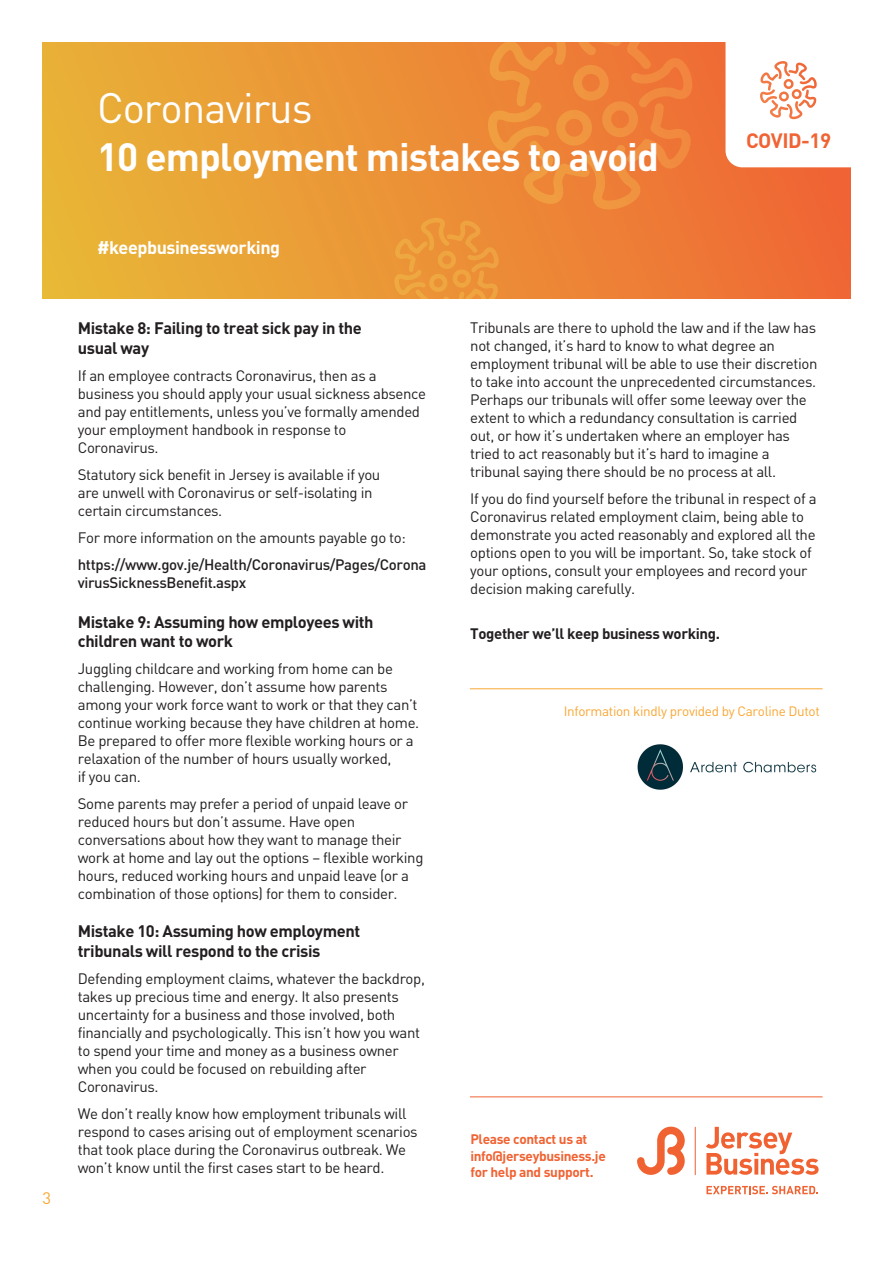
<style>
.page{position:relative;width:893px;height:1263px;background:#fff}
.page>*{position:absolute;margin:0;border:0;box-sizing:border-box;transform-origin:0 0}
.t1{font:42px "DIN";letter-spacing:-.025em;color:#fff}
.t2{font:700 39px "DIN";letter-spacing:-.025em;color:#fff}
.t3{font:700 20.55px "DIN";letter-spacing:-.025em;color:#f06334}
.t4{font:700 18px "DIN";letter-spacing:-.025em;color:#fff}
.t5{font:700 16.5px/19.8px "DIN";letter-spacing:-.025em;color:#231f20}
.t6{font:16.5px "DIN";color:#f9a733}
.t7{font:15px/18px "DIN";letter-spacing:-.025em;color:#231f20}
.t8{font:500 15px/18px "DIN";letter-spacing:-.025em;color:#231f20}
.t9{font:700 15px "DIN";letter-spacing:-.025em;color:#231f20}
.t10{font:700 13.65px/16.4px "DIN";letter-spacing:-.025em;color:#f16232}
.t11{font:13.5px "DIN";letter-spacing:-.025em;color:#f9a733}
</style>
<div class="page">
<div style="left:43px;top:43px;width:807px;height:255px;background:linear-gradient(to right,#e8b537,#ef6735)"></div>
<svg style="left:725px;top:42px;width:125px;height:125px"></svg>
<svg style="left:488px;top:42px;width:204px;height:167px"></svg>
<svg style="left:394px;top:218px;width:105px;height:81px"></svg>
<hr style="left:470px;top:688px;width:353px;height:1px;background:#f9a733">
<hr style="left:470px;top:1096px;width:353px;height:1px;background:#f16232">
<svg style="left:706px;top:1127px;width:113px;height:48px"></svg>
<hr style="left:695px;top:1127px;width:1px;height:48px;background:#f16232">
<svg style="left:706px;top:1186px;width:112px;height:8px"></svg>
<svg style="left:637px;top:1126px;width:48px;height:49px"></svg>
<img style="left:637px;top:744px;width:180px;height:46px">
<p class="t6" style="left:43px;top:1187px;width:10px">3</p>
<h1 class="t1" style="left:97px;top:82px;width:217px">Coronavirus</h1>
<h2 class="t2" style="left:97px;top:132px;width:563px">10 employment mistakes to avoid</h2>
<p class="t4" style="left:97px;top:236px;width:185px">#keepbusinessworking</p>
<h3 class="t3" style="left:746px;top:127px;width:87px">COVID-19</h3>
<p class="t5" style="left:78px;top:317px;width:286px">Mistake 8: Failing to treat sick pay in the usual way</p>
<p class="t7" style="left:78px;top:366px;width:350px">If an employee contracts Coronavirus, then as a business you should apply your usual sickness absence and pay entitlements, unless you’ve formally amended your employment handbook in response to Coronavirus.</p>
<p class="t7" style="left:78px;top:465px;width:304px">Statutory sick benefit in Jersey is available if you are unwell with Coronavirus or self-isolating in certain circumstances.</p>
<p class="t7" style="left:78px;top:528px;width:330px">For more information on the amounts payable go to:</p>
<p class="t8" style="left:78px;top:555px;width:350px">https://www.gov.je/Health/Coronavirus/Pages/Corona virusSicknessBenefit.aspx</p>
<p class="t5" style="left:78px;top:611px;width:297px">Mistake 9: Assuming how employees with children want to work</p>
<p class="t7" style="left:78px;top:660px;width:343px">Juggling childcare and working from home can be challenging. However, don’t assume how parents among your work force want to work or that they can’t continue working because they have children at home.<br>Be prepared to offer more flexible working hours or a relaxation of the number of hours usually worked,<br>if you can.</p>
<p class="t7" style="left:78px;top:795px;width:347px">Some parents may prefer a period of unpaid leave or reduced hours but don’t assume. Have open conversations about how they want to manage their work at home and lay out the options – flexible working hours, reduced working hours and unpaid leave (or a combination of those options) for them to consider.</p>
<p class="t5" style="left:78px;top:920px;width:284px">Mistake 10: Assuming how employment tribunals will respond to the crisis</p>
<p class="t7" style="left:78px;top:969px;width:349px">Defending employment claims, whatever the backdrop, takes up precious time and energy. It also presents uncertainty for a business and those involved, both financially and psychologically. This isn’t how you want to spend your time and money as a business owner when you could be focused on rebuilding after Coronavirus.</p>
<p class="t7" style="left:78px;top:1104px;width:341px">We don’t really know how employment tribunals will respond to cases arising out of employment scenarios that took place during the Coronavirus outbreak. We won’t know until the first cases start to be heard.</p>
<p class="t7" style="left:470px;top:318px;width:349px">Tribunals are there to uphold the law and if the law has not changed, it’s hard to know to what degree an employment tribunal will be able to use their discretion to take into account the unprecedented circumstances.<br>Perhaps our tribunals will offer some leeway over the extent to which a redundancy consultation is carried out, or how it’s undertaken where an employer has tried to act reasonably but it’s hard to imagine a tribunal saying there should be no process at all.</p>
<p class="t7" style="left:470px;top:489px;width:348px">If you do find yourself before the tribunal in respect of a Coronavirus related employment claim, being able to demonstrate you acted reasonably and explored all the options open to you will be important. So, take stock of your options, consult your employees and record your decision making carefully.</p>
<p class="t9" style="left:470px;top:624px;width:251px">Together we’ll keep business working.</p>
<p class="t11" style="left:564px;top:703px;width:258px">Information kindly provided by Caroline Dutot</p>
<p class="t10" style="left:470px;top:1131px;width:137px">Please contact us at info@jerseybusiness.je for help and support.</p>
</div>
